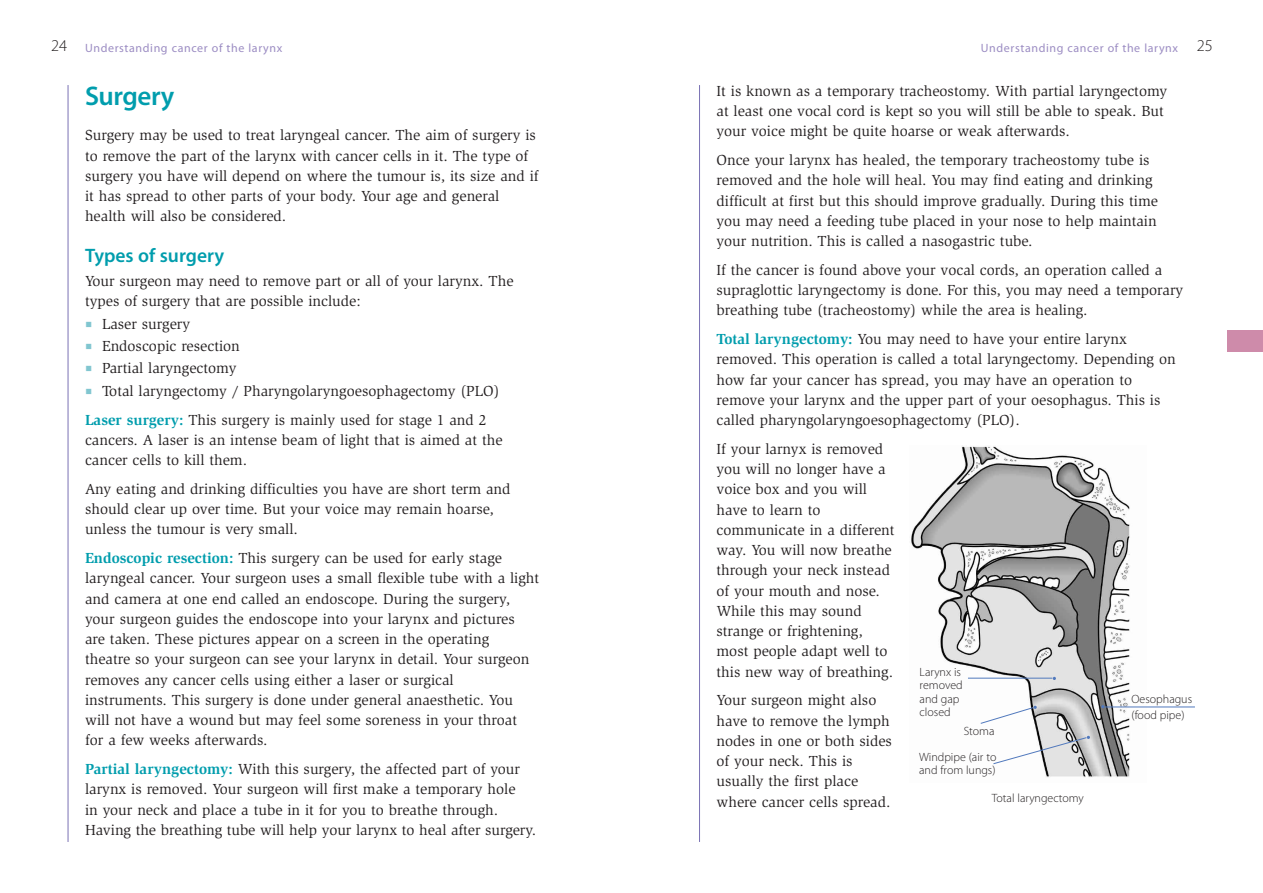
<style>
.page{position:relative;width:1263px;height:893px;background:#fff}
.page>*{position:absolute;margin:0;border:0;box-sizing:border-box;transform-origin:0 0}
.t1{font:600 27px "Myriad Pro";letter-spacing:-.015em;color:#009dad}
.t2{font:600 19.5px "Myriad Pro";color:#009dad}
.t3{font:300 16.5px "Myriad Pro";color:#231f20}
.t4{font:15px/20.2px "Slimbach Std";color:#231f20}
.t5{font:300 12px/13.5px "Myriad Pro";color:#231f20}
.t6{font:12px "Myriad Pro";letter-spacing:.05em;color:#9c8dc3}
.s1{font-family:"Minion Pro";font-size:18px;color:#81c6d0}
.s2{font-weight:700;color:#009dad}
</style>
<div class="page">
<hr style="left:699px;top:85px;width:1px;height:757px;background:#7a72b4">
<hr style="left:68px;top:85px;width:1px;height:757px;background:#7a72b4">
<img style="left:911px;top:446px;width:235px;height:331px">
<hr style="left:1105px;top:707px;width:90px;height:1px;background:#5179bd">
<svg style="left:993px;top:736px;width:97px;height:28px"></svg>
<svg style="left:980px;top:705px;width:57px;height:19px"></svg>
<hr style="left:968px;top:678px;width:84px;height:1px;background:#5179bd">
<div style="left:1227px;top:331px;width:36px;height:21px;background:#ce8baa"></div>
<p class="t3" style="left:51px;top:39px;width:18px">24</p>
<p class="t6" style="left:85px;top:43px;width:199px">Understanding cancer of the larynx</p>
<p class="t3" style="left:1197px;top:39px;width:18px">25</p>
<h1 class="t1" style="left:85px;top:86px;width:91px">Surgery</h1>
<p class="t4" style="left:85px;top:126px;width:455px">Surgery may be used to treat laryngeal cancer. The aim of surgery is to remove the part of the larynx with cancer cells in it. The type of surgery you have will depend on where the tumour is, its size and if it has spread to other parts of your body. Your age and general health will also be considered.</p>
<h2 class="t2" style="left:85px;top:248px;width:141px">Types of surgery</h2>
<p class="t4" style="left:85px;top:272px;width:430px">Your surgeon may need to remove part or all of your larynx. The types of surgery that are possible include:</p>
<p class="t4" style="left:85px;top:315px;width:107px"><span class="s1">■</span> Laser surgery</p>
<p class="t4" style="left:85px;top:337px;width:156px"><span class="s1">■</span> Endoscopic resection</p>
<p class="t4" style="left:85px;top:359px;width:153px"><span class="s1">■</span> Partial laryngectomy</p>
<p class="t4" style="left:85px;top:378px;width:416px;line-height:28.8px"><span class="s1">■</span> Total laryngectomy / Pharyngolaryngoesophagectomy (PLO)<br><span class="s2">Laser surgery:</span> This surgery is mainly used for stage 1 and 2</p>
<p class="t4" style="left:85px;top:431px;width:419px">cancers. A laser is an intense beam of light that is aimed at the cancer cells to kill them.</p>
<p class="t4" style="left:85px;top:480px;width:427px">Any eating and drinking difficulties you have are short term and should clear up over time. But your voice may remain hoarse, unless the tumour is very small.</p>
<p class="t4" style="left:85px;top:549px;width:456px"><span class="s2">Endoscopic resection:</span> This surgery can be used for early stage laryngeal cancer. Your surgeon uses a small flexible tube with a light and camera at one end called an endoscope. During the surgery, your surgeon guides the endoscope into your larynx and pictures<br>are taken. These pictures appear on a screen in the operating<br>theatre so your surgeon can see your larynx in detail. Your surgeon removes any cancer cells using either a laser or surgical instruments. This surgery is done under general anaesthetic. You will not have a wound but may feel some soreness in your throat<br>for a few weeks afterwards.</p>
<p class="t4" style="left:85px;top:760px;width:453px"><span class="s2">Partial laryngectomy:</span> With this surgery, the affected part of your larynx is removed. Your surgeon will first make a temporary hole<br>in your neck and place a tube in it for you to breathe through.<br>Having the breathing tube will help your larynx to heal after surgery.</p>
<p class="t6" style="left:981px;top:43px;width:199px">Understanding cancer of the larynx</p>
<p class="t4" style="left:716px;top:82px;width:452px">It is known as a temporary tracheostomy. With partial laryngectomy at least one vocal cord is kept so you will still be able to speak. But your voice might be quite hoarse or weak afterwards.</p>
<p class="t4" style="left:716px;top:151px;width:443px">Once your larynx has healed, the temporary tracheostomy tube is removed and the hole will heal. You may find eating and drinking difficult at first but this should improve gradually. During this time you may need a feeding tube placed in your nose to help maintain your nutrition. This is called a nasogastric tube.</p>
<p class="t4" style="left:716px;top:261px;width:468px">If the cancer is found above your vocal cords, an operation called a supraglottic laryngectomy is done. For this, you may need a temporary breathing tube (tracheostomy) while the area is healing.</p>
<p class="t4" style="left:716px;top:330px;width:461px"><span class="s2">Total laryngectomy:</span> You may need to have your entire larynx removed. This operation is called a total laryngectomy. Depending on how far your cancer has spread, you may have an operation to remove your larynx and the upper part of your oesophagus. This is called pharyngolaryngoesophagectomy (PLO).</p>
<p class="t4" style="left:716px;top:440px;width:180px">If your larnyx is removed you will no longer have a voice box and you will have to learn to communicate in a different way. You will now breathe through your neck instead of your mouth and nose.<br>While this may sound strange or frightening, most people adapt well to this new way of breathing.</p>
<p class="t4" style="left:716px;top:691px;width:177px">Your surgeon might also have to remove the lymph nodes in one or both sides of your neck. This is usually the first place where cancer cells spread.</p>
<p class="t5" style="left:920px;top:666px;width:45px">Larynx is removed and gap closed</p>
<p class="t5" style="left:919px;top:751px;width:79px">Windpipe (air to and from lungs)</p>
<p class="t5" style="left:1131px;top:691px;width:62px;line-height:16.5px">Oesophagus (food pipe)</p>
<p class="t5" style="left:964px;top:725px;width:32px">Stoma</p>
<p class="t5" style="left:992px;top:792px;width:94px">Total laryngectomy</p>
</div>
